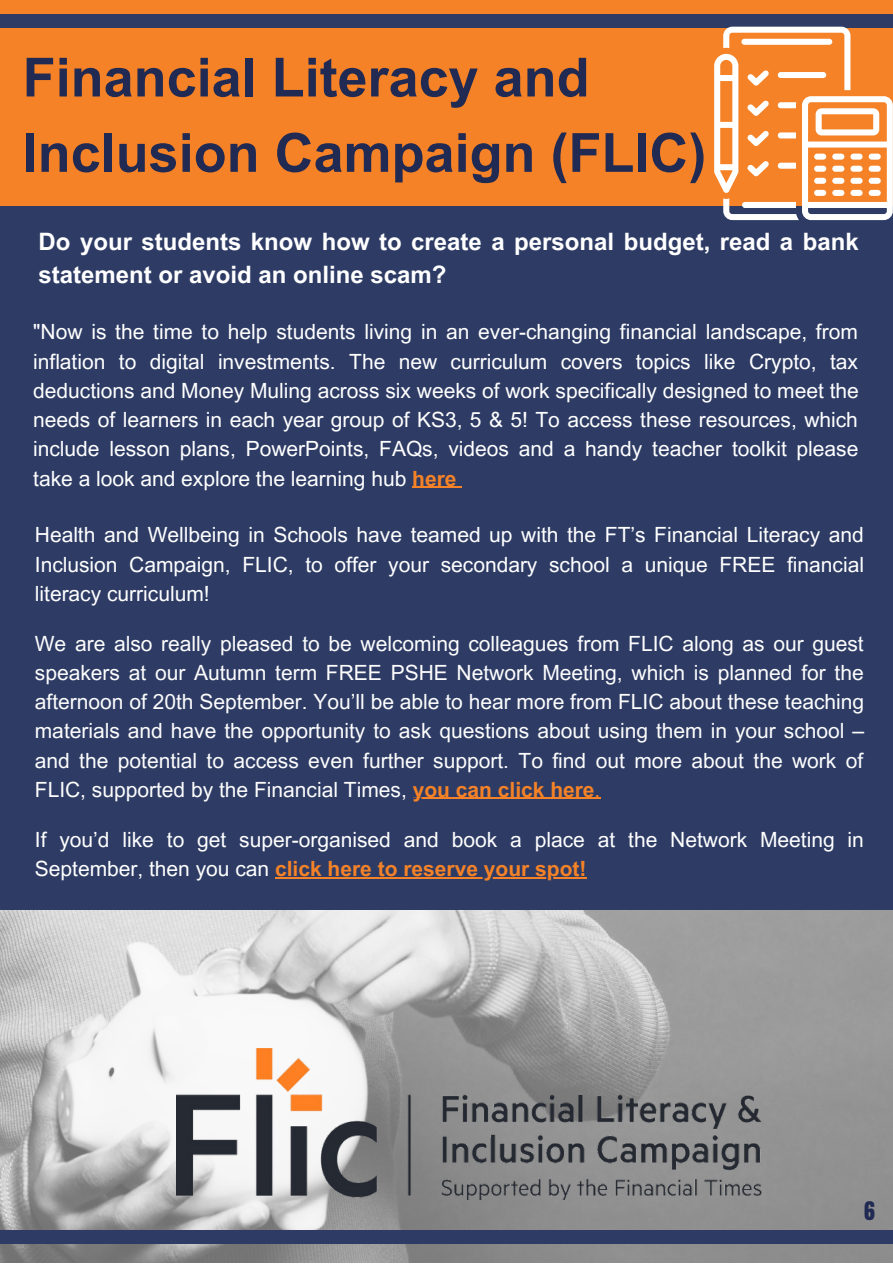
<style>
.page{position:relative;width:893px;height:1264px;background:#fff}
.page>*{position:absolute;margin:0;border:0;box-sizing:border-box;transform-origin:0 0}
.t1{font:700 54px "Arial MT Pro";color:#202a52}
.t2{font:700 24px/32.5px "Arial MT Pro";color:#fff}
.t3{font:21.75px "Anton";color:#202a52}
.t4{font:21px/29.2px "Arial MT Pro";color:#fff;text-align:justify}
.t5{font:21px/29.2px "Arial MT Pro";color:#fdfdfd;text-align:justify}
.s1{font-weight:700;color:#f58227}
.s2{color:#f58227}
</style>
<div class="page">
<div style="left:0;top:0;width:892px;height:220px;background:#f58227"></div>
<img style="left:0;top:910px;width:892px;height:352px">
<div style="left:0;top:206px;width:892px;height:704px;background:#2e3c65"></div>
<img style="left:177px;top:1048px;width:584px;height:151px">
<hr style="left:412px;top:798px;width:182px;height:1px;background:#f58227">
<hr style="left:412px;top:486px;width:44px;height:2px;background:#f58227">
<svg style="left:456px;top:486px;width:6px;height:2px"></svg>
<hr style="left:275px;top:877px;width:311px;height:1px;background:#f58227">
<div style="left:0;top:14px;width:892px;height:13px;background:#2e3c65"></div>
<div style="left:0;top:1230px;width:892px;height:14px;background:#2e3c65"></div>
<svg style="left:714px;top:27px;width:178px;height:193px"></svg>
<p class="t1" style="left:23px;top:57px;width:568px">Financial Literacy and</p>
<p class="t1" style="left:23px;top:133px;width:685px">Inclusion Campaign (FLIC)</p>
<p class="t2" style="left:39px;top:229px;width:821px">Do your students know how to create a personal budget, read a bank statement or avoid an online scam?</p>
<p class="t4" style="left:33px;top:320px;width:827px">"Now is the time to help students living in an ever-changing financial landscape, from inflation to digital investments. The new curriculum covers topics like Crypto, tax deductions and Money Muling across six weeks of work specifically designed to meet the needs of learners in each year group of KS3, 5 &amp; 5! To access these resources, which include lesson plans, PowerPoints, FAQs, videos and a handy teacher toolkit please take a look and explore the learning hub <span class="s1">here</span></p>
<p class="t4" style="left:35px;top:523px;width:830px">Health and Wellbeing in Schools have teamed up with the FT’s Financial Literacy and Inclusion Campaign, FLIC, to offer your secondary school a unique FREE financial literacy curriculum!</p>
<p class="t5" style="left:35px;top:631px;width:830px">We are also really pleased to be welcoming colleagues from FLIC along as our guest speakers at our Autumn term FREE PSHE Network Meeting, which is planned for the afternoon of 20th September. You’ll be able to hear more from FLIC about these teaching materials and have the opportunity to ask questions about using them in your school – and the potential to access even further support. To find out more about the work of FLIC, supported by the Financial Times, <span class="s1">you can click here</span><span class="s2">.</span></p>
<p class="t4" style="left:35px;top:827px;width:830px">If you’d like to get super-organised and book a place at the Network Meeting in<br>September, then you can <span class="s1">click here to reserve your spot!</span></p>
<p class="t3" style="left:864px;top:1194px;width:12px">6</p>
</div>
